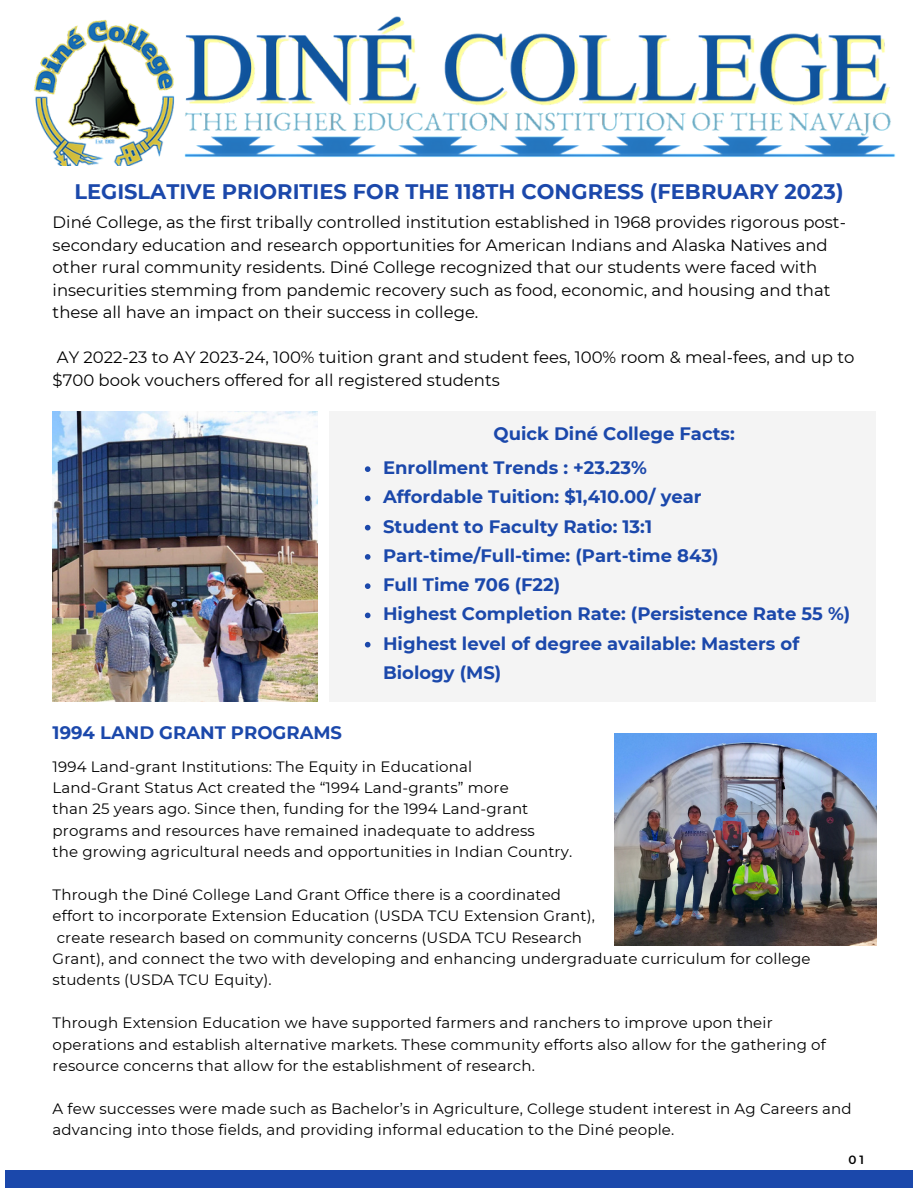
<style>
.page{position:relative;width:918px;height:1188px;background:#fff}
.page>*{position:absolute;margin:0;border:0;box-sizing:border-box;transform-origin:0 0}
.t1{font:700 21px "Montserrat";color:#1b48ab}
.t2{font:700 18px/29.2px "Montserrat";color:#1b48ab}
.t3{font:16.5px/22.5px "Montserrat";color:#000}
.t4{font:15px/21.3px "Montserrat";letter-spacing:.01em;color:#000}
.t5{font:600 12px "Montserrat";color:#000}
</style>
<div class="page">
<div style="left:6px;top:1170px;width:906px;height:18px;background:#1b48ab"></div>
<div style="left:329px;top:411px;width:546px;height:291px;background:#f4f4f4"></div>
<img style="left:33px;top:16px;width:863px;height:149px">
<img style="left:53px;top:411px;width:264px;height:291px">
<svg style="left:365px;top:466px;width:6px;height:6px"></svg>
<svg style="left:365px;top:496px;width:6px;height:5px"></svg>
<svg style="left:365px;top:525px;width:6px;height:5px"></svg>
<svg style="left:365px;top:554px;width:6px;height:6px"></svg>
<svg style="left:365px;top:583px;width:6px;height:6px"></svg>
<svg style="left:365px;top:613px;width:6px;height:5px"></svg>
<svg style="left:365px;top:642px;width:6px;height:5px"></svg>
<img style="left:614px;top:734px;width:262px;height:211px">
<h1 class="t1" style="left:74px;top:179px;width:771px">LEGISLATIVE PRIORITIES FOR THE 118TH CONGRESS (FEBRUARY 2023)</h1>
<p class="t3" style="left:53px;top:211px;width:795px">Diné College, as the first tribally controlled institution established in 1968 provides rigorous post&shy;secondary education and research opportunities for American Indians and Alaska Natives and other rural community residents. Diné College recognized that our students were faced with insecurities stemming from pandemic recovery such as food, economic, and housing and that these all have an impact on their success in college.</p>
<p class="t3" style="left:53px;top:346px;width:803px">AY 2022-23 to AY 2023-24, 100% tuition grant and student fees, 100% room &amp; meal-fees, and up to $700 book vouchers offered for all registered students</p>
<p class="t2" style="left:493px;top:419px;width:243px">Quick Diné College Facts:</p>
<p class="t2" style="left:53px;top:718px;width:291px">1994 LAND GRANT PROGRAMS</p>
<p class="t2" style="left:383px;top:453px;width:469px">Enrollment Trends : +23.23%<br>Affordable Tuition: $1,410.00/ year<br>Student to Faculty Ratio: 13:1<br>Part-time/Full-time: (Part-time 843)<br>Full Time 706 (F22)<br>Highest Completion Rate: (Persistence Rate 55 %)<br>Highest level of degree available: Masters of Biology (MS)</p>
<p class="t4" style="left:53px;top:756px;width:521px">1994 Land-grant Institutions: The Equity in Educational<br>Land-Grant Status Act created the “1994 Land-grants” more<br>than 25 years ago. Since then, funding for the 1994 Land-grant programs and resources have remained inadequate to address<br>the growing agricultural needs and opportunities in Indian Country.</p>
<p class="t4" style="left:53px;top:884px;width:759px">Through the Diné College Land Grant Office there is a coordinated<br>effort to incorporate Extension Education (USDA TCU Extension Grant),<br>create research based on community concerns (USDA TCU Research<br>Grant), and connect the two with developing and enhancing undergraduate curriculum for college students (USDA TCU Equity).</p>
<p class="t4" style="left:53px;top:1012px;width:775px">Through Extension Education we have supported farmers and ranchers to improve upon their operations and establish alternative markets. These community efforts also allow for the gathering of resource concerns that allow for the establishment of research.</p>
<p class="t4" style="left:53px;top:1098px;width:801px">A few successes were made such as Bachelor’s in Agriculture, College student interest in Ag Careers and advancing into those fields, and providing informal education to the Diné people.</p>
<p class="t5" style="left:849px;top:1152px;width:17px">01</p>
</div>
